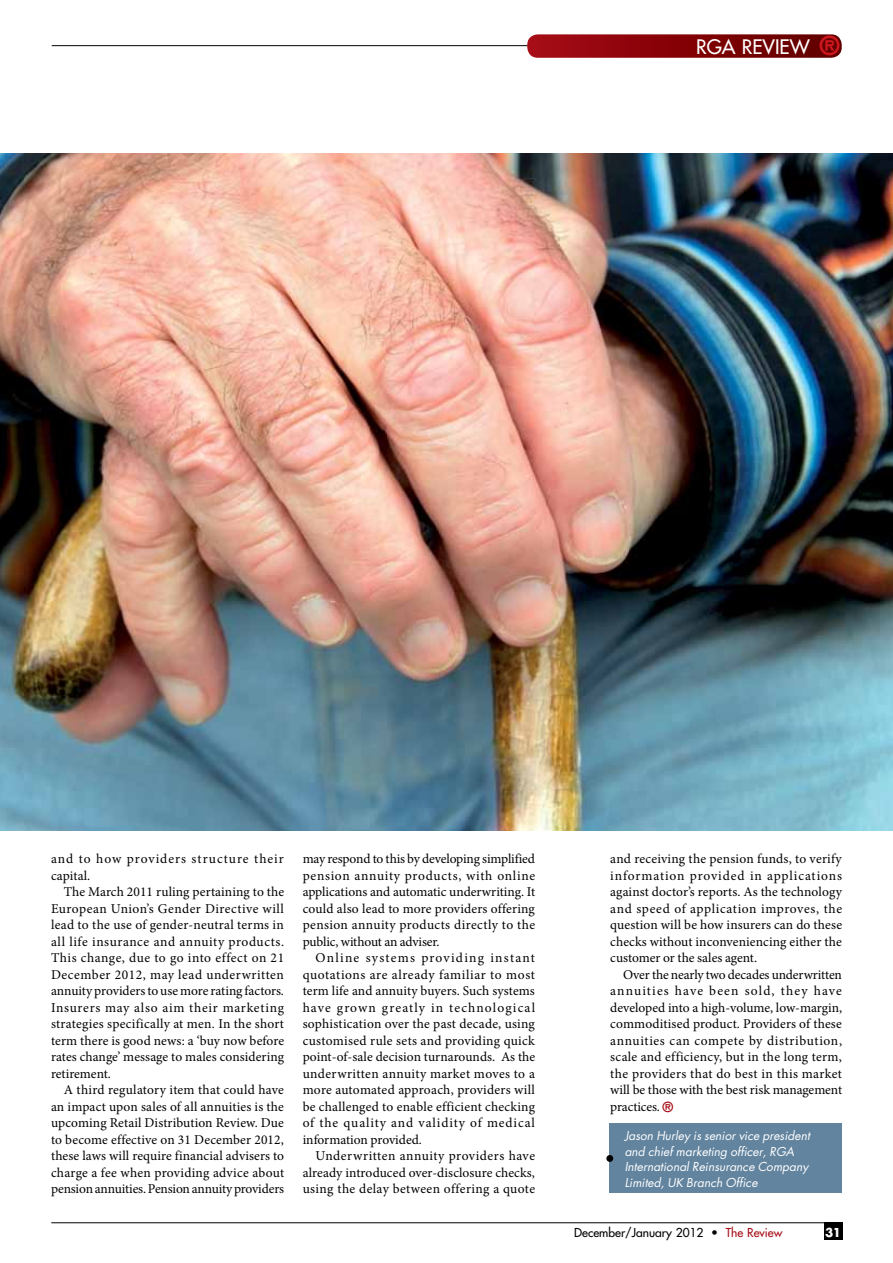
<style>
.page{position:relative;width:893px;height:1263px;background:#fff}
.page>*{position:absolute;margin:0;border:0;box-sizing:border-box;transform-origin:0 0}
.t1{font:500 19.5px "Futura Std";color:#fff}
.t2{font:13.5px/16.5px "Minion Pro";letter-spacing:.005em;color:#000;text-align:justify}
.t3{font:13.5px/16.5px "Minion Pro";letter-spacing:.07em;color:#000}
.t4{font:italic 12px/15.8px "Futura Std";color:#fff}
.t5{font:500 12px "Futura Std";color:#000}
.t6{font:700 12px "Futura Std";color:#fff}
.s1{font-weight:800;font-size:25.5px;color:#ce171e}
.s2{font-family:"Futura Std";font-weight:800;color:#a70d17}
.s3{color:#a70d17}
</style>
<div class="page">
<hr style="left:51px;top:1222px;width:791px;height:1px;background:#000">
<div style="left:824px;top:1223px;width:18px;height:17px;background:#000"></div>
<hr style="left:52px;top:45px;width:538px;height:1px;background:#000">
<div style="left:527px;top:34px;width:315px;height:24px;background:linear-gradient(to right,#a70a14,#5f0000);border-radius:10px"></div>
<img style="left:0;top:154px;width:893px;height:676px">
<div style="left:610px;top:1123px;width:232px;height:70px;background:#62849f"></div>
<div style="left:606px;top:1155px;width:7px;height:7px;background:#000;border-radius:50%"></div>
<h1 class="t1" style="left:696px;top:34px;width:145px">Rga review <span class="s1">®</span></h1>
<p class="t3" style="left:51px;top:851px;width:234px">and to how providers structure their capital.</p>
<p class="t2" style="left:51px;top:884px;width:235px;text-indent:13px">The March 2011 ruling pertaining to the European Union’s Gender Directive will lead to the use of gender-neutral terms in all life insurance and annuity products.<br>This change, due to go into effect on 21<br>December 2012, may lead underwritten annuity providers to use more rating factors.<br>Insurers may also aim their marketing strategies specifically at men. In the short term there is good news: a ‘buy now before rates change’ message to males considering retirement.</p>
<p class="t2" style="left:51px;top:1082px;width:235px;text-indent:13px">A third regulatory item that could have an impact upon sales of all annuities is the upcoming Retail Distribution Review. Due to become effective on 31 December 2012, these laws will require financial advisers to charge a fee when providing advice about pension annuities. Pension annuity providers</p>
<p class="t2" style="left:303px;top:851px;width:234px">may respond to this by developing simplified pension annuity products, with online applications and automatic underwriting. It could also lead to more providers offering pension annuity products directly to the public, without an adviser.</p>
<p class="t2" style="left:303px;top:950px;width:234px;text-indent:13px">Online systems providing instant quotations are already familiar to most term life and annuity buyers. Such systems have grown greatly in technological sophistication over the past decade, using customised rule sets and providing quick point-of-sale decision turnarounds. As the underwritten annuity market moves to a more automated approach, providers will be challenged to enable efficient checking of the quality and validity of medical information provided.</p>
<p class="t2" style="left:303px;top:1148px;width:234px;text-indent:13px">Underwritten annuity providers have already introduced over-disclosure checks, using the delay between offering a quote</p>
<p class="t2" style="left:610px;top:851px;width:233px">and receiving the pension funds, to verify information provided in applications against doctor’s reports. As the technology and speed of application improves, the question will be how insurers can do these checks without inconveniencing either the customer or the sales agent.</p>
<p class="t2" style="left:610px;top:966px;width:233px;text-indent:13px">Over the nearly two decades underwritten annuities have been sold, they have developed into a high-volume, low-margin, commoditised product. Providers of these annuities can compete by distribution, scale and efficiency, but in the long term, the providers that do best in this market will be those with the best risk management practices. <span class="s2">®</span></p>
<p class="t4" style="left:625px;top:1128px;width:187px">Jason Hurley is senior vice president and chief marketing officer, RGA International Reinsurance Company Limited, UK Branch Office</p>
<p class="t5" style="left:574px;top:1225px;width:210px">December/January 2012 • <span class="s3">The Review</span></p>
<p class="t6" style="left:825px;top:1224px;width:17px">31</p>
</div>
